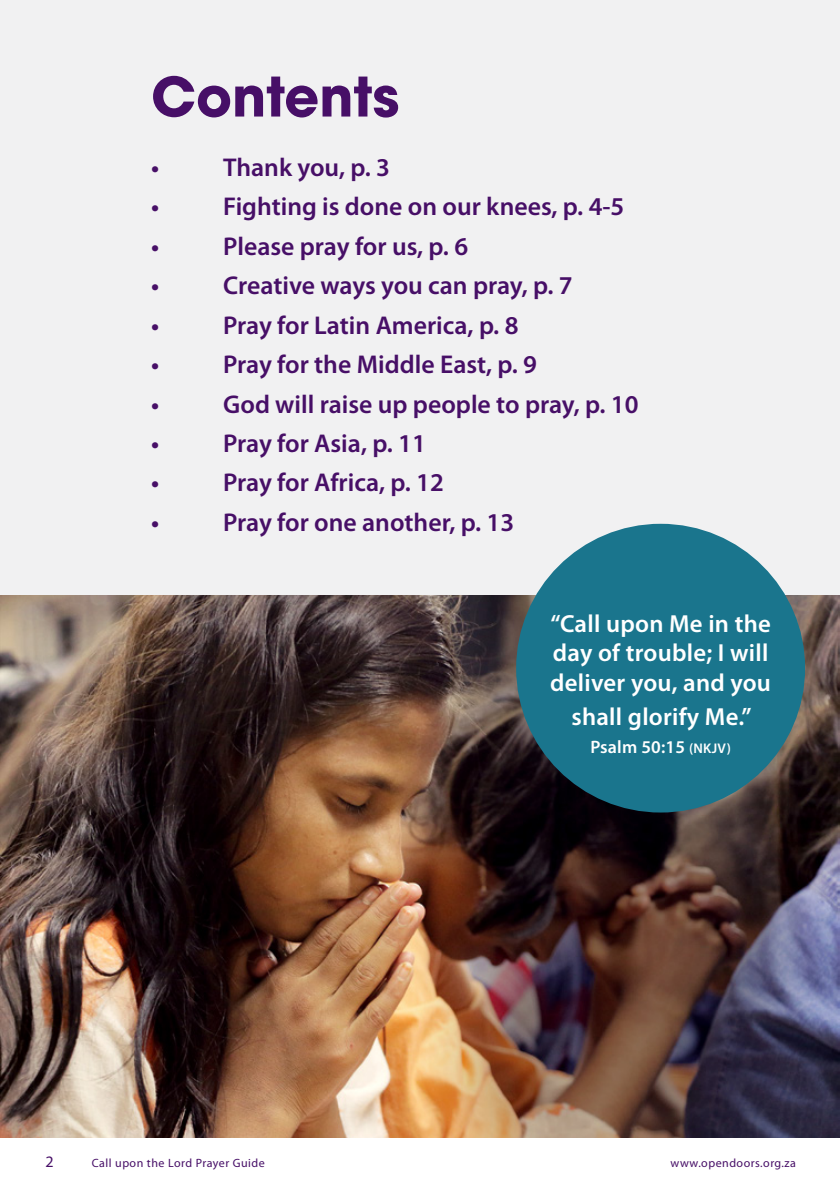
<style>
.page{position:relative;width:840px;height:1191px;background:#fff}
.page>*{position:absolute;margin:0;border:0;box-sizing:border-box;transform-origin:0 0}
.t1{font:700 54px "ITC Avant Garde Pro";color:#470f67}
.t2{font:600 25.8px "Myriad Pro";color:#470f67}
.t3{font:600 24.8px/29.6px "Myriad Pro";letter-spacing:.01em;color:#fff;text-align:justify}
.t4{font:600 18px "Myriad Pro";letter-spacing:.01em;color:#fff}
.t5{font:16px "Myriad Pro";color:#470f67}
.t6{font:12px "Myriad Pro";letter-spacing:.04em;color:#470f67}
.s1{font-size:14px}
</style>
<div class="page">
<div style="left:0;top:0;width:839px;height:1136px;background:#f1f1f2"></div>
<img style="left:0;top:595px;width:839px;height:542px">
<div style="left:516px;top:524px;width:288px;height:288px;background:#1a758d;border-radius:50%"></div>
<h1 class="t1" style="left:151px;top:60px;width:250px">Contents</h1>
<p class="t2" style="left:151px;top:151px;width:10px">•</p>
<p class="t2" style="left:223px;top:151px;width:168px">Thank you, p. 3</p>
<p class="t2" style="left:151px;top:190px;width:10px">•</p>
<p class="t2" style="left:223px;top:190px;width:402px">Fighting is done on our knees, p. 4-5</p>
<p class="t2" style="left:151px;top:230px;width:10px">•</p>
<p class="t2" style="left:223px;top:230px;width:246px">Please pray for us, p. 6</p>
<p class="t2" style="left:151px;top:269px;width:10px">•</p>
<p class="t2" style="left:223px;top:269px;width:351px">Creative ways you can pray, p. 7</p>
<p class="t2" style="left:151px;top:308px;width:10px">•</p>
<p class="t2" style="left:223px;top:308px;width:297px">Pray for Latin America, p. 8</p>
<p class="t2" style="left:151px;top:348px;width:10px">•</p>
<p class="t2" style="left:223px;top:348px;width:315px">Pray for the Middle East, p. 9</p>
<p class="t2" style="left:151px;top:387px;width:10px">•</p>
<p class="t2" style="left:223px;top:387px;width:416px">God will raise up people to pray, p. 10</p>
<p class="t2" style="left:151px;top:427px;width:10px">•</p>
<p class="t2" style="left:223px;top:427px;width:204px">Pray for Asia, p. 11</p>
<p class="t2" style="left:151px;top:466px;width:10px">•</p>
<p class="t2" style="left:223px;top:466px;width:222px">Pray for Africa, p. 12</p>
<p class="t2" style="left:151px;top:506px;width:10px">•</p>
<p class="t2" style="left:223px;top:506px;width:292px">Pray for one another, p. 13</p>
<p class="t3" style="left:550px;top:608px;width:222px">“Call upon Me in the day of trouble; I will deliver you, and you</p>
<p class="t3" style="left:571px;top:701px;width:181px">shall glorify Me.”</p>
<p class="t4" style="left:590px;top:735px;width:142px">Psalm 50:15 <span class="s1">(NKJV)</span></p>
<p class="t5" style="left:45px;top:1151px;width:10px">2</p>
<p class="t6" style="left:92px;top:1155px;width:174px">Call upon the Lord Prayer Guide</p>
<p class="t6" style="left:670px;top:1155px;width:127px">www.opendoors.org.za</p>
</div>
